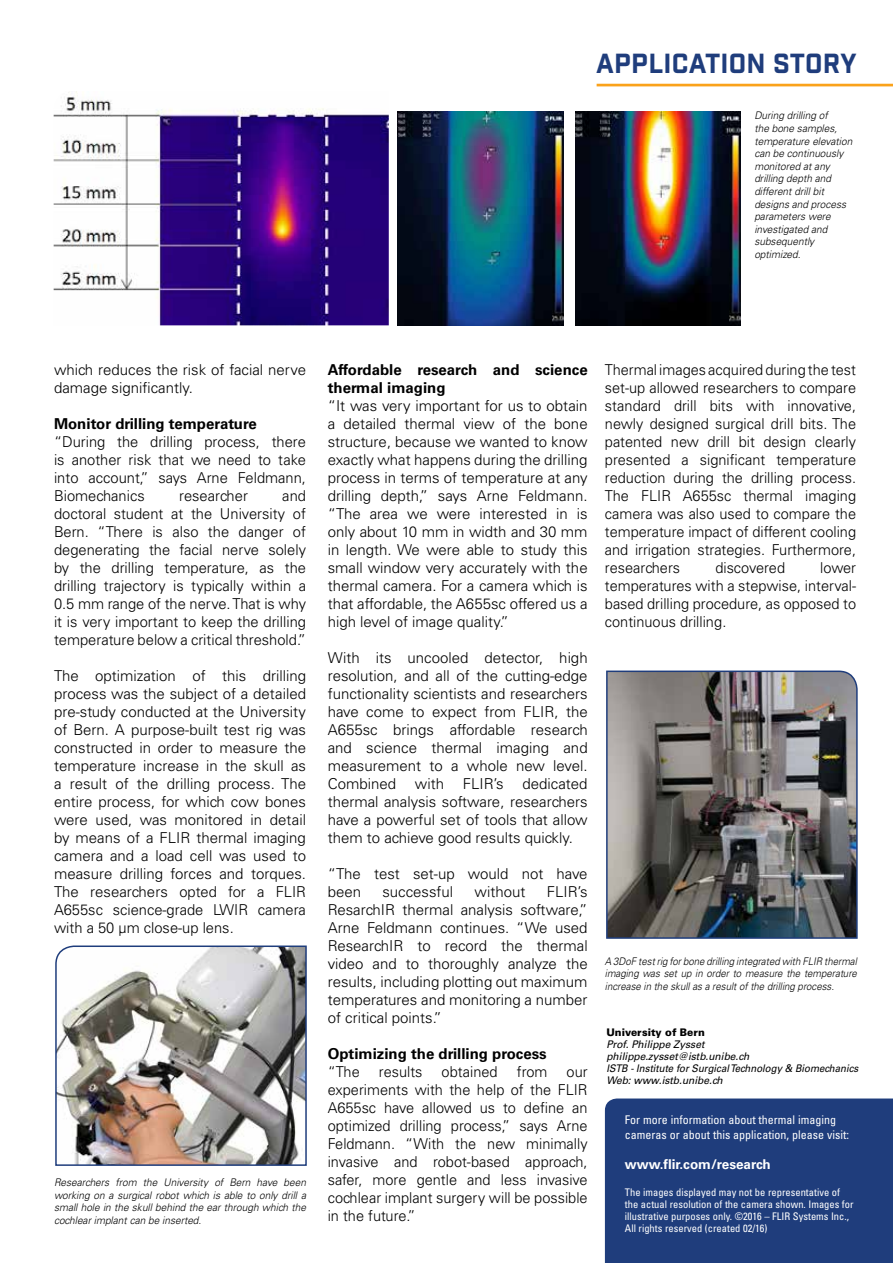
<style>
.page{position:relative;width:893px;height:1263px;background:#fff}
.page>*{position:absolute;margin:0;border:0;box-sizing:border-box;transform-origin:0 0}
.t1{font:700 26.85px "Industry";letter-spacing:.01em;color:#1f3d7c}
.t2{font:300 15px/18px "Univers LT Std";color:#000;text-align:justify}
.t3{font:700 15px/18px "Univers LT Std";color:#000}
.t4{font:700 13.5px "Univers LT Std";color:#fff}
.t5{font:condensed 12px/15px "Univers LT Std";color:#fff}
.t6{font:italic 300 10.5px/12.6px "Univers LT Std";color:#000;text-align:justify;scale:.96 1}
.t7{font:condensed 10.5px/12px "Univers LT Std";color:#fff}
.t8{font:italic 300 10.5px/12.6px "Univers LT Std";color:#000;text-align:justify;scale:.92 1}
.t9{font:italic 10.5px/12px "Univers LT Std";color:#000}
.t10{font:900 10.5px "Univers LT Std";color:#000}
</style>
<div class="page">
<div style="left:605px;top:1098px;width:288px;height:165px;background:#1f3d7c"></div>
<hr style="left:597px;top:84px;width:296px;height:2px;background:#faa21b">
<img style="left:55px;top:945px;width:252px;height:221px">
<img style="left:606px;top:670px;width:252px;height:269px">
<img style="left:54px;top:91px;width:335px;height:234px">
<img style="left:575px;top:112px;width:165px;height:213px">
<img style="left:398px;top:112px;width:165px;height:213px">
<h1 class="t1" style="left:596px;top:47px;width:262px">APPLICATION STORY</h1>
<p class="t6" style="left:754px;top:109px;width:104px;text-align:left">During drilling of<br>the bone samples, temperature elevation can be continuously monitored at any drilling depth and different drill bit designs and process parameters were investigated and subsequently optimized.</p>
<p class="t2" style="left:54px;top:360px;width:253px">which reduces the risk of facial nerve damage significantly.</p>
<p class="t3" style="left:54px;top:414px;width:204px">Monitor drilling temperature</p>
<p class="t2" style="left:54px;top:432px;width:254px">“During the drilling process, there is another risk that we need to take into account,” says Arne Feldmann, Biomechanics</p>
<p class="t2" style="left:54px;top:486px;width:254px;text-indent:228px">and doctoral student at the University of Bern. “There is also the danger of degenerating the facial nerve solely by the drilling temperature, as the drilling trajectory is typically within a 0.5 mm range of the nerve. That is why it is very important to keep the drilling temperature below a critical threshold.”</p>
<p class="t2" style="left:54px;top:666px;width:254px">The optimization of this drilling process was the subject of a detailed pre-study conducted at the University of Bern. A purpose-built test rig was constructed in order to measure the temperature increase in the skull as a result of the drilling process. The entire process, for which cow bones were used, was monitored in detail by means of a FLIR thermal imaging camera and a load cell was used to measure drilling forces and torques.<br>The researchers opted for a FLIR A655sc science-grade LWIR camera with a 50 µm close-up lens.</p>
<p class="t2" style="left:179px;top:486px;width:70px">researcher</p>
<p class="t6" style="left:54px;top:1176px;width:264px">Researchers from the University of Bern have been working on a surgical robot which is able to only drill a small hole in the skull behind the ear through which the cochlear implant can be inserted.</p>
<p class="t3" style="left:328px;top:360px;width:261px">Affordable research and science thermal imaging</p>
<p class="t2" style="left:328px;top:396px;width:261px">“It was very important for us to obtain a detailed thermal view of the bone structure, because we wanted to know exactly what happens during the drilling process in terms of temperature at any drilling depth,” says Arne Feldmann. “The area we were interested in is only about 10 mm in width and 30 mm in length. We were able to study this small window very accurately with the thermal camera. For a camera which is that affordable, the A655sc offered us a high level of image quality.”</p>
<p class="t2" style="left:328px;top:648px;width:261px">With its uncooled detector, high resolution, and all of the cutting-edge functionality scientists and researchers have come to expect from FLIR, the A655sc brings affordable research and science thermal imaging and measurement to a whole new level.<br>Combined</p>
<p class="t2" style="left:415px;top:774px;width:31px">with</p>
<p class="t2" style="left:463px;top:774px;width:42px">FLIR’s</p>
<p class="t2" style="left:328px;top:774px;width:261px;text-indent:195px">dedicated thermal analysis software, researchers have a powerful set of tools that allow them to achieve good results quickly.</p>
<p class="t2" style="left:328px;top:864px;width:261px">“The test set-up would not have been</p>
<p class="t2" style="left:382px;top:882px;width:72px">successful</p>
<p class="t2" style="left:475px;top:882px;width:52px">without</p>
<p class="t2" style="left:328px;top:882px;width:261px;text-indent:219px">FLIR’s ResarchIR thermal analysis software,” Arne Feldmann continues. “We used ResearchIR to record the thermal video and to thoroughly analyze the results, including plotting out maximum temperatures and monitoring a number of critical points.”</p>
<p class="t3" style="left:328px;top:1044px;width:221px">Optimizing the drilling process</p>
<p class="t2" style="left:328px;top:1062px;width:34px">“The</p>
<p class="t2" style="left:379px;top:1062px;width:45px">results</p>
<p class="t2" style="left:442px;top:1062px;width:58px">obtained</p>
<p class="t2" style="left:517px;top:1062px;width:32px">from</p>
<p class="t2" style="left:328px;top:1062px;width:261px;text-indent:239px">our experiments with the help of the FLIR A655sc have allowed us to define an optimized drilling process,” says Arne Feldmann. “With the new minimally invasive and robot-based approach, safer, more gentle and less invasive cochlear implant surgery will be possible in the future.”</p>
<p class="t2" style="left:605px;top:360px;width:253px">Thermal images acquired during the test set-up allowed researchers to compare standard drill bits with innovative, newly designed surgical drill bits. The patented new drill bit design clearly presented a significant temperature reduction during the drilling process.<br>The FLIR A655sc thermal imaging camera was also used to compare the temperature impact of different cooling and irrigation strategies. Furthermore, researchers</p>
<p class="t2" style="left:605px;top:558px;width:253px;text-indent:215px">lower temperatures with a stepwise, interval&shy;based drilling procedure, as opposed to continuous drilling.</p>
<p class="t2" style="left:715px;top:558px;width:71px">discovered</p>
<p class="t8" style="left:605px;top:955px;width:275px">A 3DoF test rig for bone drilling integrated with FLIR thermal imaging was set up in order to measure the temperature increase in the skull as a result of the drilling process.</p>
<p class="t10" style="left:606px;top:1025px;width:100px">University of Bern</p>
<p class="t9" style="left:606px;top:1038px;width:254px">Prof. Philippe Zysset<br>philippe.zysset@istb.unibe.ch<br>ISTB - Institute for Surgical Technology &amp; Biomechanics Web: www.istb.unibe.ch</p>
<p class="t5" style="left:625px;top:1112px;width:226px">For more information about thermal imaging cameras or about this application, please visit:</p>
<p class="t4" style="left:625px;top:1156px;width:147px">www.flir.com/research</p>
<p class="t7" style="left:625px;top:1186px;width:230px">The images displayed may not be representative of the actual resolution of the camera shown. Images for illustrative purposes only. ©2016 – FLIR Systems Inc., All rights reserved (created 02/16)</p>
</div>
